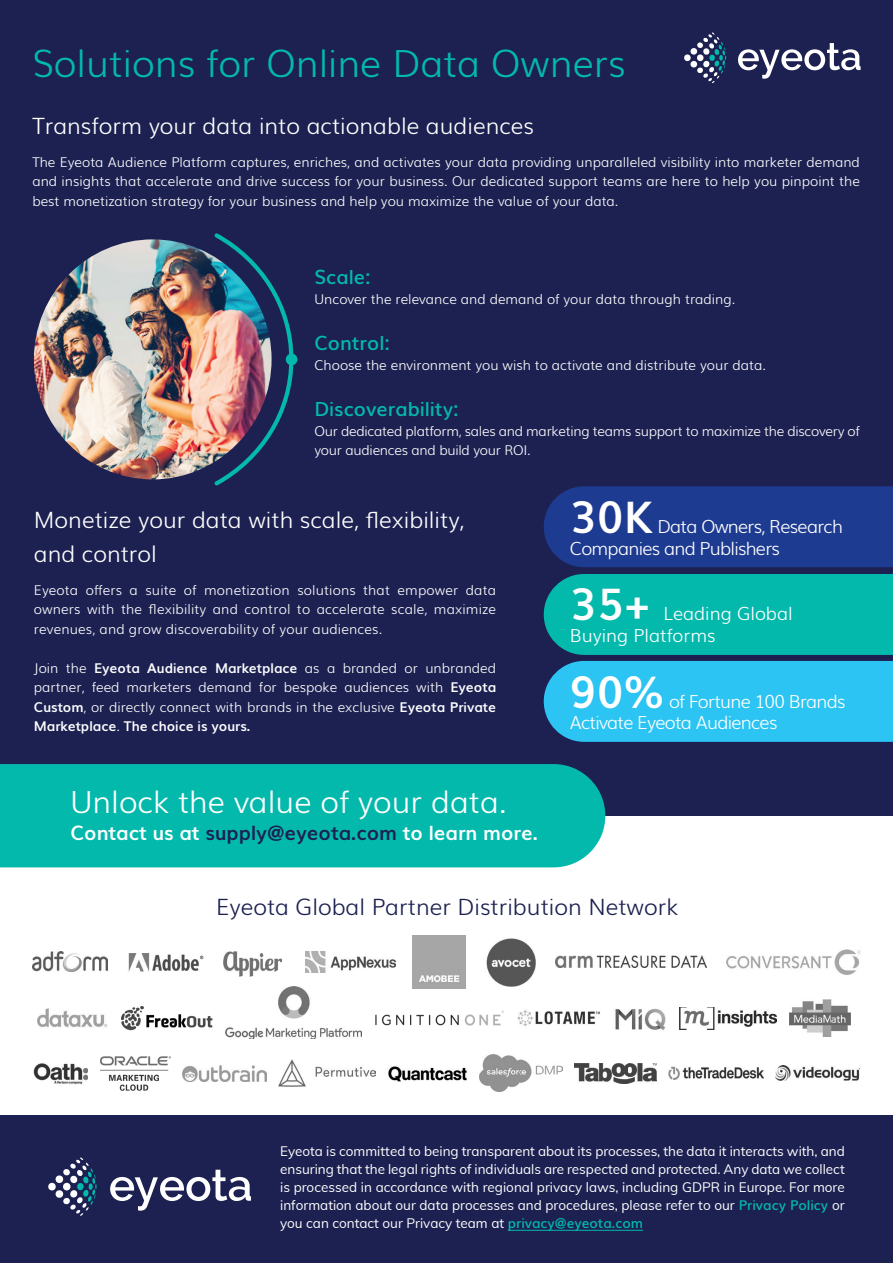
<style>
.page{position:relative;width:893px;height:1263px;background:#fff}
.page>*{position:absolute;margin:0;border:0;box-sizing:border-box;transform-origin:0 0}
.t1{font:700 43.5px "Muli";color:#fff}
.t2{font:300 37.5px "Muli";color:#03b9ac}
.t3{font:300 30.6px "Muli";color:#fff}
.t4{font:300 22.5px/33.8px "Muli";color:#fff}
.t5{font:300 22.5px "Muli";color:#1c2151}
.t6{font:700 19.8px "Muli";color:#fff}
.t7{font:600 19.5px "Muli";color:#03b9ac}
.t8{font:300 18px/21.6px "Muli";letter-spacing:-.04em;color:#fff}
.t9{font:300 18px/21.6px "Muli";color:#fff}
.t10{font:300 13.5px/19.5px "Muli";color:#fff;text-align:justify}
.t11{font:13.5px/18px "Muli";color:#fff;text-align:justify}
.t12{font:300 13.5px/19.5px "Muli";letter-spacing:-.02em;color:#fff}
.s1{font-weight:700}
.s2{color:#1c2151}
.s3{font-weight:600;color:#03b9ac}
.s4{font-weight:300;color:#1c2151}
</style>
<div class="page">
<div style="left:0;top:0;width:893px;height:816px;background:#1c2151"></div>
<div style="left:544px;top:486px;width:349px;height:81px;background:#1e3b92"></div>
<div style="left:544px;top:661px;width:349px;height:81px;background:#2bc4f3"></div>
<div style="left:544px;top:574px;width:349px;height:81px;background:#03b9ac"></div>
<img style="left:34px;top:239px;width:177px;height:240px">
<img style="left:211px;top:233px;width:85px;height:253px">
<div style="left:286px;top:353px;width:11px;height:12px;background:#03b9ac;border-radius:50%"></div>
<svg style="left:684px;top:32px;width:42px;height:51px"></svg>
<svg style="left:738px;top:43px;width:123px;height:36px"></svg>
<div style="left:0;top:764px;width:605px;height:103px;background:#03b9ac"></div>
<img style="left:128px;top:953px;width:75px;height:19px">
<img style="left:412px;top:935px;width:54px;height:53px">
<img style="left:305px;top:951px;width:90px;height:21px">
<img style="left:486px;top:938px;width:50px;height:48px">
<img style="left:32px;top:952px;width:76px;height:20px">
<img style="left:223px;top:952px;width:59px;height:24px">
<img style="left:37px;top:1008px;width:70px;height:19px">
<img style="left:727px;top:949px;width:134px;height:25px">
<img style="left:668px;top:1067px;width:95px;height:12px">
<img style="left:574px;top:1063px;width:82px;height:20px">
<img style="left:480px;top:1055px;width:82px;height:36px">
<img style="left:279px;top:1060px;width:97px;height:26px">
<img style="left:615px;top:1008px;width:51px;height:22px">
<img style="left:226px;top:987px;width:135px;height:52px">
<img style="left:518px;top:1010px;width:82px;height:16px">
<img style="left:790px;top:1000px;width:61px;height:37px">
<img style="left:34px;top:1063px;width:54px;height:21px">
<img style="left:100px;top:1056px;width:71px;height:35px">
<img style="left:680px;top:1007px;width:96px;height:22px">
<img style="left:775px;top:1065px;width:85px;height:16px">
<img style="left:121px;top:1006px;width:91px;height:25px">
<img style="left:375px;top:1010px;width:129px;height:16px">
<img style="left:183px;top:1065px;width:84px;height:16px">
<img style="left:388px;top:1066px;width:79px;height:15px">
<img style="left:556px;top:956px;width:151px;height:12px">
<div style="left:0;top:1116px;width:893px;height:147px;background:#1c2151"></div>
<hr style="left:508px;top:1230px;width:135px;height:1px;background:#03b9ac">
<svg style="left:48px;top:1157px;width:203px;height:59px"></svg>
<h2 class="t2" style="left:32px;top:33px;width:595px">Solutions for Online Data Owners</h2>
<h3 class="t4" style="left:32px;top:107px;width:503px">Transform your data into actionable audiences</h3>
<p class="t10" style="left:32px;top:151px;width:829px">The Eyeota Audience Platform captures, enriches, and activates your data providing unparalleled visibility into marketer demand and insights that accelerate and drive success for your business. Our dedicated support teams are here to help you pinpoint the best monetization strategy for your business and help you maximize the value of your data.</p>
<h3 class="t7" style="left:314px;top:261px;width:58px">Scale:</h3>
<p class="t10" style="left:314px;top:288px;width:422px">Uncover the relevance and demand of your data through trading.</p>
<h3 class="t7" style="left:314px;top:327px;width:77px">Control:</h3>
<p class="t10" style="left:314px;top:354px;width:453px">Choose the environment you wish to activate and distribute your data.</p>
<h3 class="t7" style="left:314px;top:393px;width:146px">Discoverability:</h3>
<p class="t12" style="left:314px;top:420px;width:547px">Our dedicated platform, sales and marketing teams support to maximize the discovery of your audiences and build your ROI.</p>
<h3 class="t4" style="left:34px;top:501px;width:432px">Monetize your data with scale, flexibility, and control</h3>
<p class="t10" style="left:34px;top:579px;width:464px">Eyeota offers a suite of monetization solutions that empower data owners with the flexibility and control to accelerate scale, maximize revenues, and grow discoverability of your audiences.</p>
<p class="t10" style="left:34px;top:657px;width:464px">Join the <span class="s1">Eyeota Audience Marketplace</span> as a branded or unbranded partner, feed marketers demand for bespoke audiences with <span class="s1">Eyeota Custom</span>, or directly connect with brands in the exclusive <span class="s1">Eyeota Private Marketplace</span>. <span class="s1">The choice is yours.</span></p>
<h3 class="t3" style="left:70px;top:778px;width:438px">Unlock the value of your data.</h3>
<h3 class="t6" style="left:70px;top:817px;width:469px">Contact us at <span class="s2">supply@eyeota.com</span> to learn more.</h3>
<h1 class="t1" style="left:570px;top:482px;width:84px">30K</h1>
<h3 class="t8" style="left:570px;top:514px;width:275px;text-indent:88px">Data Owners, Research<br>Companies and Publishers</h3>
<h1 class="t1" style="left:570px;top:570px;width:82px">35+</h1>
<h3 class="t9" style="left:570px;top:602px;width:224px;text-indent:94px">Leading Global<br>Buying Platforms</h3>
<h1 class="t1" style="left:570px;top:657px;width:96px">90%</h1>
<h3 class="t8" style="left:570px;top:689px;width:277px;text-indent:99px">of Fortune 100 Brands<br>Activate Eyeota Audiences</h3>
<h3 class="t5" style="left:216px;top:889px;width:464px">Eyeota Global Partner Distribution Network</h3>
<p class="t11" style="left:280px;top:1142px;width:566px">Eyeota is committed to being transparent about its processes, the data it interacts with, and ensuring that the legal rights of individuals are respected and protected. Any data we collect is processed in accordance with regional privacy laws, including GDPR in Europe. For more information about our data processes and procedures, please refer to our <span class="s3">Privacy Policy</span> or you can contact our Privacy team at <span class="s3">privacy@eyeota.com</span><span class="s4">.</span></p>
</div>
